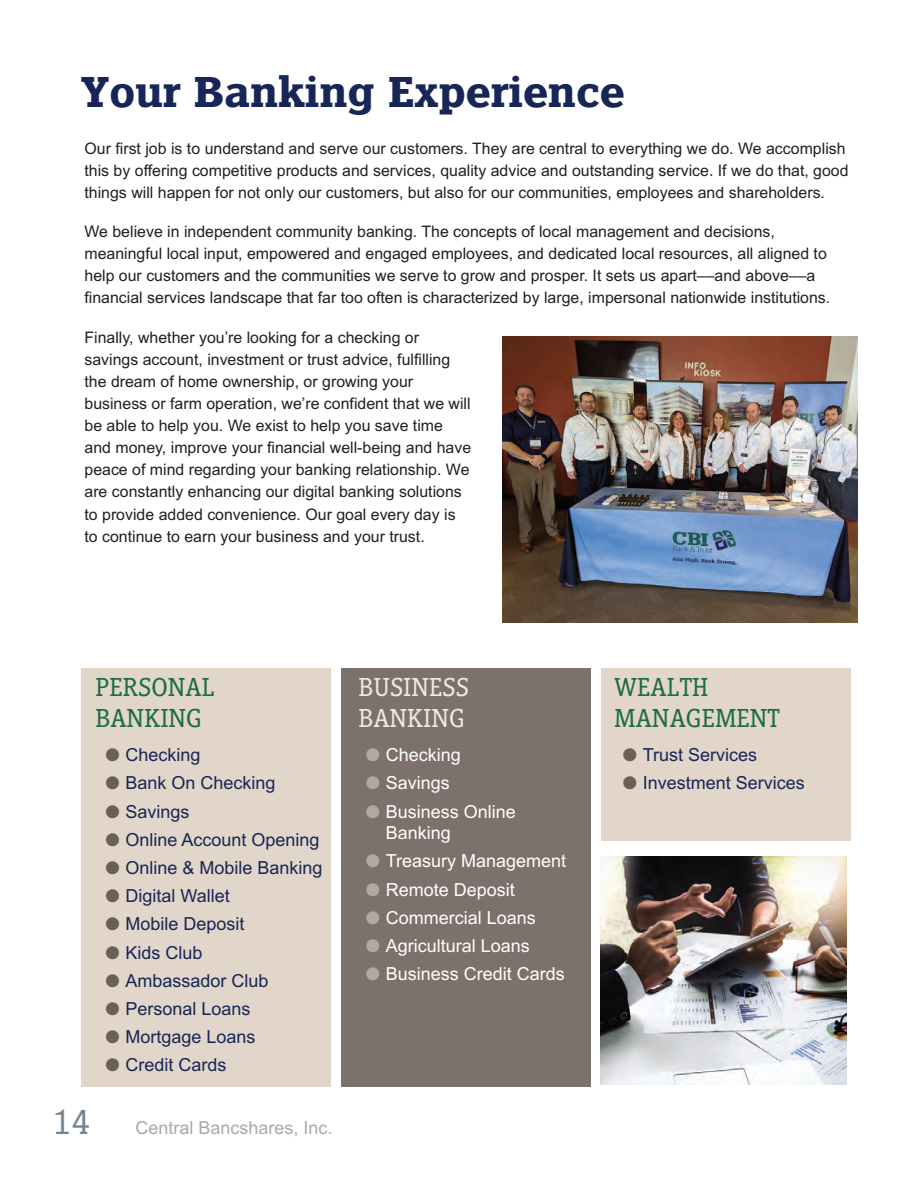
<style>
.page{position:relative;width:918px;height:1188px;background:#fff}
.page>*{position:absolute;margin:0;border:0;box-sizing:border-box;transform-origin:0 0}
.t1{font:600 45px "Siseriff LT Std";color:#172656;scale:1.08 1}
.t2{font:300 36px "Siseriff LT Std";color:#76848f}
.t3{font:300 27px/31.5px "Siseriff LT Std";color:#1c6b49}
.t4{font:300 27px/31.5px "Siseriff LT Std";color:#ece9e7}
.t5{font:18px "Arial";color:#172656}
.t6{font:18px/21.1px "Arial";color:#fff}
.t7{font:18px "Arial";color:#afa9a6}
.t8{font:15.9px/22px "Arial";color:#231f20}
.s1{color:#6c5f56}
.s2{color:#afa9a6}
</style>
<div class="page">
<div style="left:81px;top:668px;width:250px;height:419px;background:#e1d6c9"></div>
<div style="left:601px;top:668px;width:249px;height:173px;background:#e1d6c9"></div>
<div style="left:341px;top:668px;width:249px;height:419px;background:#7d716c"></div>
<img style="left:502px;top:337px;width:355px;height:285px">
<img style="left:601px;top:856px;width:246px;height:229px">
<h1 class="t1" style="left:81px;top:77px;width:505px">Your Banking Experience</h1>
<p class="t8" style="left:84px;top:139px;width:766px">Our first job is to understand and serve our customers. They are central to everything we do. We accomplish this by offering competitive products and services, quality advice and outstanding service. If we do that, good things will happen for not only our customers, but also for our communities, employees and shareholders.</p>
<p class="t8" style="left:84px;top:222px;width:747px">We believe in independent community banking. The concepts of local management and decisions, meaningful local input, empowered and engaged employees, and dedicated local resources, all aligned to help our customers and the communities we serve to grow and prosper. It sets us apart––and above––a financial services landscape that far too often is characterized by large, impersonal nationwide institutions.</p>
<p class="t8" style="left:84px;top:328px;width:388px">Finally, whether you’re looking for a checking or savings account, investment or trust advice, fulfilling the dream of home ownership, or growing your business or farm operation, we’re confident that we will be able to help you. We exist to help you save time and money, improve your financial well-being and have peace of mind regarding your banking relationship. We are constantly enhancing our digital banking solutions to provide added convenience. Our goal every day is to continue to earn your business and your trust.</p>
<h3 class="t3" style="left:96px;top:671px;width:121px">PERSONAL<br>BANKING</h3>
<p class="t5" style="left:106px;top:748px;width:97px"><span class="s1">●</span> Checking</p>
<p class="t5" style="left:106px;top:777px;width:172px"><span class="s1">●</span> Bank On Checking</p>
<p class="t5" style="left:106px;top:805px;width:86px"><span class="s1">●</span> Savings</p>
<p class="t5" style="left:106px;top:833px;width:216px"><span class="s1">●</span> Online Account Opening</p>
<p class="t5" style="left:106px;top:861px;width:219px"><span class="s1">●</span> Online &amp; Mobile Banking</p>
<p class="t5" style="left:106px;top:889px;width:126px"><span class="s1">●</span> Digital Wallet</p>
<p class="t5" style="left:106px;top:918px;width:141px"><span class="s1">●</span> Mobile Deposit</p>
<p class="t5" style="left:106px;top:946px;width:99px"><span class="s1">●</span> Kids Club</p>
<p class="t5" style="left:106px;top:974px;width:165px"><span class="s1">●</span> Ambassador Club</p>
<p class="t5" style="left:106px;top:1002px;width:147px"><span class="s1">●</span> Personal Loans</p>
<p class="t5" style="left:106px;top:1030px;width:152px"><span class="s1">●</span> Mortgage Loans</p>
<p class="t5" style="left:106px;top:1059px;width:123px"><span class="s1">●</span> Credit Cards</p>
<h2 class="t2" style="left:53px;top:1100px;width:39px">14</h2>
<p class="t7" style="left:136px;top:1121px;width:199px">Central Bancshares, Inc.</p>
<h3 class="t4" style="left:358px;top:671px;width:112px">BUSINESS<br>BANKING</h3>
<p class="t6" style="left:366px;top:746px;width:97px"><span class="s2">●</span> Checking</p>
<p class="t6" style="left:366px;top:774px;width:86px"><span class="s2">●</span> Savings</p>
<p class="t6" style="left:386px;top:803px;width:132px;text-indent:-20px"><span class="s2">●</span> Business Online<br>Banking</p>
<p class="t6" style="left:366px;top:852px;width:202px"><span class="s2">●</span> Treasury Management</p>
<p class="t6" style="left:366px;top:881px;width:151px"><span class="s2">●</span> Remote Deposit</p>
<p class="t6" style="left:366px;top:909px;width:172px"><span class="s2">●</span> Commercial Loans</p>
<p class="t6" style="left:366px;top:937px;width:166px"><span class="s2">●</span> Agricultural Loans</p>
<p class="t6" style="left:366px;top:965px;width:201px"><span class="s2">●</span> Business Credit Cards</p>
<h3 class="t3" style="left:614px;top:671px;width:167px">WEALTH<br>MANAGEMENT</h3>
<p class="t5" style="left:623px;top:748px;width:136px"><span class="s1">●</span> Trust Services</p>
<p class="t5" style="left:623px;top:777px;width:184px"><span class="s1">●</span> Investment Services</p>
</div>
